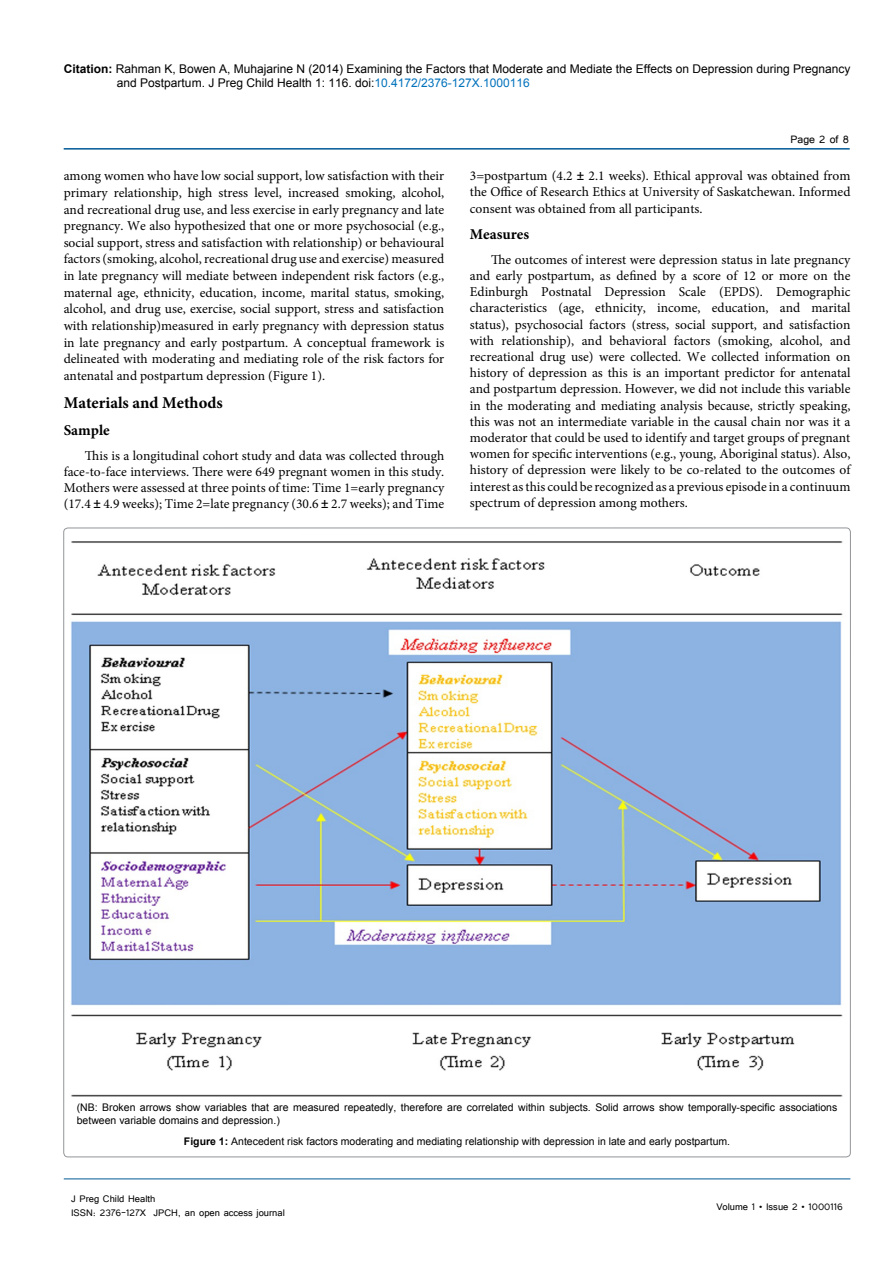
<style>
.page{position:relative;width:893px;height:1263px;background:#fff}
.page>*{position:absolute;margin:0;border:0;box-sizing:border-box;transform-origin:0 0}
.List_Paragraph{font:700 16.5px "Minion Pro";color:#000}
.List_Paragraph-2{font:700 15px "Minion Pro";color:#000}
.t1{font:13.5px/16.2px "Minion Pro";color:#000;text-align:justify}
.t2{font:13.5px "Tunga";color:#000}
.t3{font:12px/14.4px "Arial";color:#000}
.t4{font:12px/14.4px "Tunga";color:#000}
.t5{font:10.5px/12.6px "Arial";color:#000}
.s1{font-weight:700}
.s2{color:#0072bc}
.s3{font-family:"Arial"}
</style>
<div class="page">
<hr style="left:64px;top:148px;width:786px;height:2px;background:#005a96">
<hr style="left:64px;top:1179px;width:786px;height:1px;background:#005a96">
<img style="left:70px;top:541px;width:773px;height:556px">
<p class="t3" style="left:117px;top:61px;width:735px;text-indent:-53px"><span class="s1">Citation:</span> Rahman K, Bowen A, Muhajarine N (2014) Examining the Factors that Moderate and Mediate the Effects on Depression during Pregnancy and Postpartum. J Preg Child Health 1: 116. doi:<span class="s2">10.4172/2376-127X.1000116</span></p>
<p class="t1" style="left:64px;top:168px;width:382px;line-height:16.6px">among women who have low social support, low satisfaction with their primary relationship, high stress level, increased smoking, alcohol, and recreational drug use, and less exercise in early pregnancy and late pregnancy. We also hypothesized that one or more psychosocial (e.g., social support, stress and satisfaction with relationship) or behavioural factors (smoking, alcohol, recreational drug use and exercise) measured in late pregnancy will mediate between independent risk factors (e.g., maternal age, ethnicity, education, income, marital status, smoking, alcohol, and drug use, exercise, social support, stress and satisfaction with relationship)measured in early pregnancy with depression status in late pregnancy and early postpartum. A conceptual framework is delineated with moderating and mediating role of the risk factors for antenatal and postpartum depression (Figure 1).</p>
<p class="List_Paragraph" style="left:64px;top:391px;width:161px">Materials and Methods</p>
<p class="List_Paragraph-2" style="left:64px;top:419px;width:48px">Sample</p>
<p class="t1" style="left:64px;top:447px;width:382px;text-indent:21px">This is a longitudinal cohort study and data was collected through face-to-face interviews. There were 649 pregnant women in this study.<br>Mothers were assessed at three points of time: Time 1=early pregnancy (17.4 <span class="s3">±</span> 4.9 weeks); Time 2=late pregnancy (30.6 <span class="s3">±</span> 2.7 weeks); and Time</p>
<p class="t2" style="left:790px;top:131px;width:60px">Page 2 of 8</p>
<p class="t1" style="left:470px;top:168px;width:382px">3=postpartum (4.2 <span class="s3">±</span> 2.1 weeks). Ethical approval was obtained from the Office of Research Ethics at University of Saskatchewan. Informed consent was obtained from all participants.</p>
<p class="List_Paragraph-2" style="left:470px;top:224px;width:61px">Measures</p>
<p class="t1" style="left:470px;top:251px;width:382px;text-indent:21px">The outcomes of interest were depression status in late pregnancy and early postpartum, as defined by a score of 12 or more on the Edinburgh Postnatal Depression Scale (EPDS). Demographic characteristics (age, ethnicity, income, education, and marital status), psychosocial factors (stress, social support, and satisfaction with relationship), and behavioral factors (smoking, alcohol, and recreational drug use) were collected. We collected information on history of depression as this is an important predictor for antenatal and postpartum depression. However, we did not include this variable in the moderating and mediating analysis because, strictly speaking, this was not an intermediate variable in the causal chain nor was it a moderator that could be used to identify and target groups of pregnant women for specific interventions (e.g., young, Aboriginal status). Also, history of depression were likely to be co-related to the outcomes of interest as this could be recognized as a previous episode in a continuum spectrum of depression among mothers.</p>
<p class="t5" style="left:77px;top:1101px;width:762px">(NB: Broken arrows show variables that are measured repeatedly, therefore are correlated within subjects. Solid arrows show temporally-specific associations between variable domains and depression.)</p>
<p class="t5" style="left:184px;top:1135px;width:548px"><span class="s1">Figure 1:</span> Antecedent risk factors moderating and mediating relationship with depression in late and early postpartum.</p>
<p class="t4" style="left:71px;top:1190px;width:215px">J Preg Child Health<br>ISSN: 2376-127X JPCH, an open access journal</p>
<p class="t4" style="left:716px;top:1199px;width:128px">Volume 1 • Issue 2 • 1000116</p>
</div>
